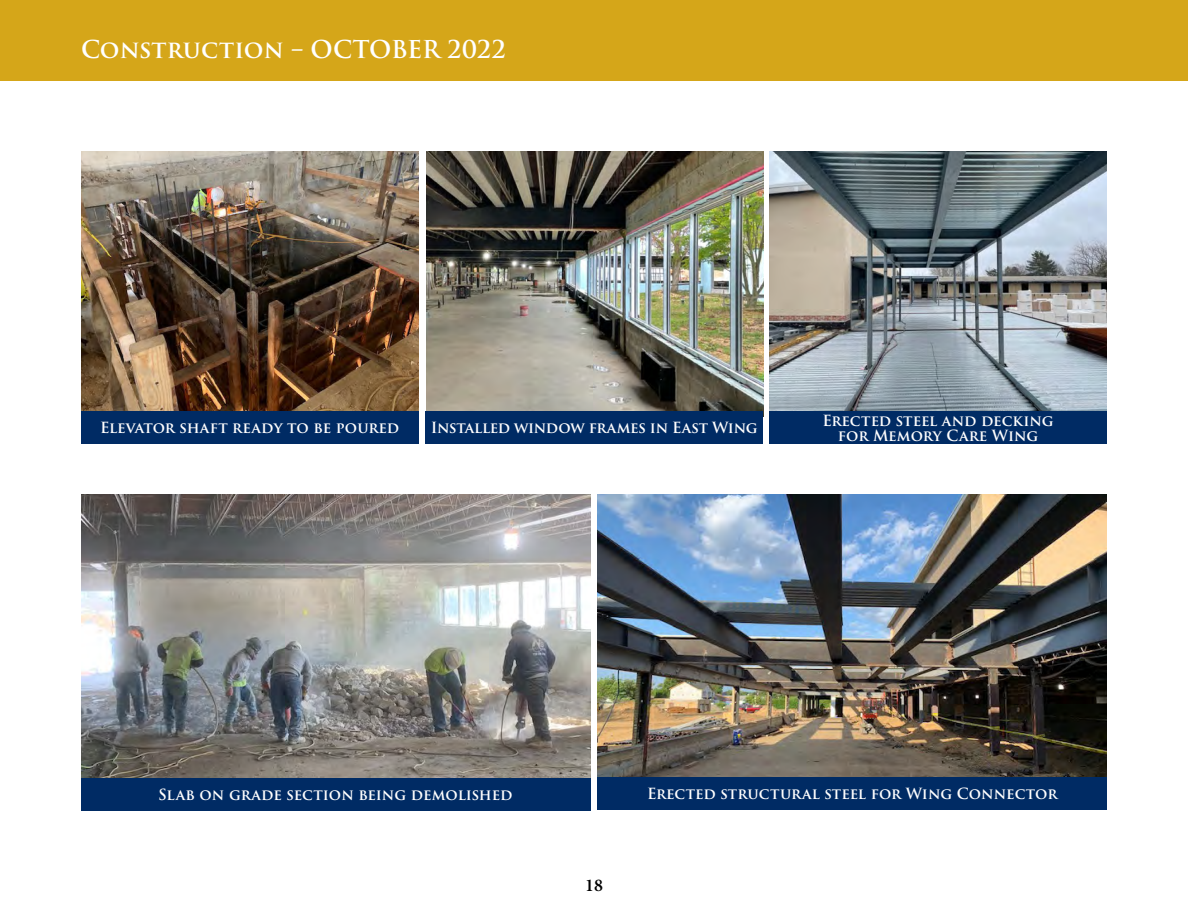
<style>
.page{position:relative;width:1188px;height:918px;background:#fff}
.page>*{position:absolute;margin:0;border:0;box-sizing:border-box;transform-origin:0 0}
.t1{font:600 24px "Trajan Pro 3";letter-spacing:.005em;color:#fff}
.t2{font:600 18px "Minion Pro";color:#000}
.t3{font:600 15px/15px "Trajan Pro 3";letter-spacing:-.005em;color:#fff;text-align:center}
</style>
<div class="page">
<div style="left:0;top:0;width:1188px;height:81px;background:#d5a619"></div>
<img style="left:770px;top:151px;width:337px;height:260px">
<img style="left:81px;top:494px;width:509px;height:284px">
<img style="left:81px;top:151px;width:338px;height:260px">
<img style="left:426px;top:151px;width:338px;height:266px">
<div style="left:81px;top:411px;width:337px;height:33px;background:#002b64"></div>
<div style="left:426px;top:411px;width:337px;height:33px;background:#002b64"></div>
<div style="left:770px;top:411px;width:337px;height:33px;background:#002b64"></div>
<div style="left:81px;top:778px;width:509px;height:33px;background:#002b64"></div>
<img style="left:598px;top:495px;width:509px;height:282px">
<div style="left:598px;top:777px;width:509px;height:33px;background:#002b64"></div>
<h1 class="t1" style="left:81px;top:32px;width:426px">Construction – OCTOBER 2022</h1>
<p class="t3" style="left:100px;top:420px;width:300px">Elevator shaft ready to be poured</p>
<p class="t3" style="left:431px;top:420px;width:328px">Installed window frames in East Wing</p>
<p class="t3" style="left:823px;top:413px;width:233px">Erected steel and decking for Memory Care Wing</p>
<p class="t3" style="left:159px;top:787px;width:355px">Slab on grade section being demolished</p>
<p class="t3" style="left:647px;top:786px;width:412px">Erected structural steel for Wing Connector</p>
<p class="t2" style="left:585px;top:873px;width:19px">18</p>
</div>
